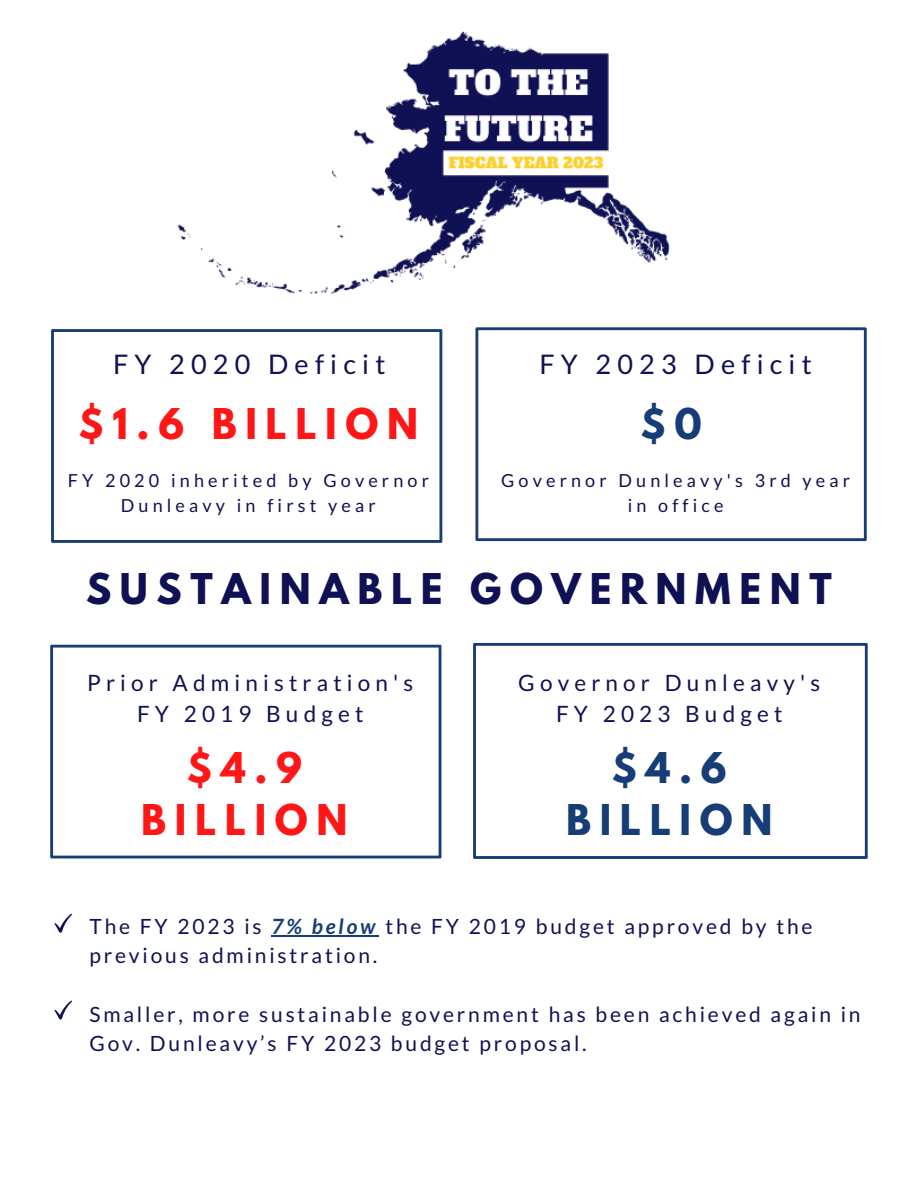
<style>
.page{position:relative;width:918px;height:1188px;background:#fff}
.page>*{position:absolute;margin:0;border:0;box-sizing:border-box;transform-origin:0 0}
.t1{font:700 37.5px/51.8px "League Spartan";letter-spacing:.23em;color:#ff1616;text-align:center}
.t2{font:700 37.5px "League Spartan";letter-spacing:.23em;color:#101154}
.t3{font:700 37.5px/51.8px "League Spartan";letter-spacing:.23em;color:#173d76;text-align:center}
.t4{font:27px "Lato";letter-spacing:.23em;color:#101154}
.t5{font:22.5px/31.5px "Lato";letter-spacing:.23em;color:#101154;text-align:center}
.t6{font:21px/29.2px "Lato";letter-spacing:.135em;color:#101154}
.t7{font:18px/24.8px "Lato";letter-spacing:.23em;color:#101154;text-align:center}
.s1{font-weight:700;font-style:italic;color:#173d76}
</style>
<div class="page">
<img style="left:178px;top:31px;width:492px;height:263px">
<svg style="left:475px;top:327px;width:392px;height:214px"></svg>
<svg style="left:51px;top:329px;width:391px;height:214px"></svg>
<svg style="left:473px;top:643px;width:395px;height:216px"></svg>
<svg style="left:50px;top:645px;width:391px;height:213px"></svg>
<hr style="left:271px;top:935px;width:107px;height:1px;background:#173d76">
<svg style="left:54px;top:914px;width:18px;height:19px"></svg>
<svg style="left:54px;top:1000px;width:18px;height:19px"></svg>
<p class="t4" style="left:113px;top:347px;width:274px">FY 2020 Deficit</p>
<p class="t1" style="left:79px;top:403px;width:341px">$1.6 BILLION</p>
<p class="t7" style="left:68px;top:467px;width:363px">FY 2020 inherited by Governor<br>Dunleavy in first year</p>
<p class="t4" style="left:539px;top:347px;width:274px">FY 2023 Deficit</p>
<p class="t3" style="left:641px;top:403px;width:63px">$0</p>
<p class="t7" style="left:501px;top:467px;width:350px">Governor Dunleavy's 3rd year in office</p>
<p class="t2" style="left:86px;top:570px;width:747px">SUSTAINABLE GOVERNMENT</p>
<p class="t5" style="left:87px;top:666px;width:328px">Prior Administration's<br>FY 2019 Budget</p>
<p class="t1" style="left:141px;top:747px;width:208px">$4.9<br>BILLION</p>
<p class="t5" style="left:518px;top:666px;width:303px">Governor Dunleavy's<br>FY 2023 Budget</p>
<p class="t3" style="left:566px;top:747px;width:208px">$4.6<br>BILLION</p>
<p class="t6" style="left:89px;top:911px;width:725px">The FY 2023 is <span class="s1">7% below</span> the FY 2019 budget approved by the previous administration.</p>
<p class="t6" style="left:89px;top:999px;width:773px">Smaller, more sustainable government has been achieved again in<br>Gov. Dunleavy’s FY 2023 budget proposal.</p>
</div>
